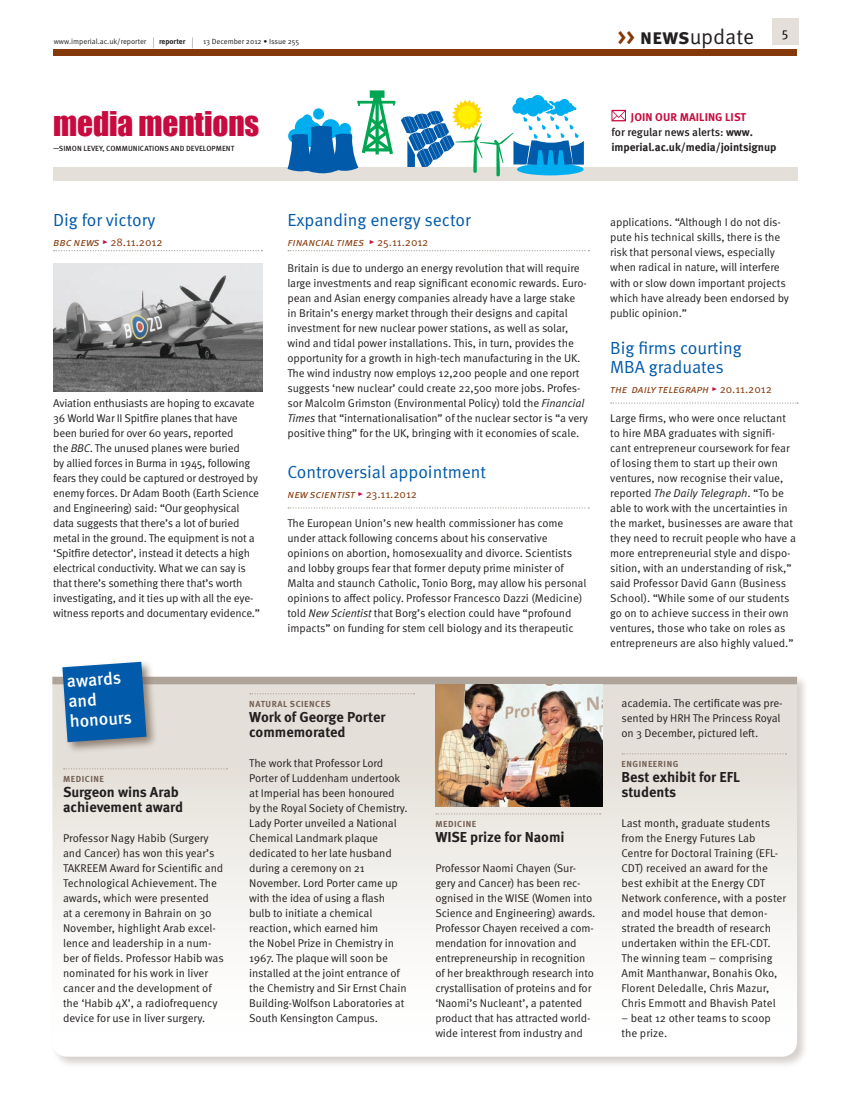
<style>
.page{position:relative;width:851px;height:1117px;background:#fff}
.page>*{position:absolute;margin:0;border:0;box-sizing:border-box;transform-origin:0 0}
.t1{font:31.25px "Impact";letter-spacing:-.005em;color:#c80b3e}
.t2{font:21.25px "Meta OT Norm";color:#231f20}
.t3{font:17.5px/18.8px "Meta OT Norm";letter-spacing:-.005em;color:#015aaa}
.t4{font:500 17.5px/20px "Meta OT";color:#fff}
.t5{font:700 14.38px/15px "Meta OT";letter-spacing:-.005em;color:#231f20}
.t6{font:13.12px "Meta OT Norm";color:#000}
.t7{font:11.25px/15px "Meta OT Norm";letter-spacing:-.01em;color:#231f20}
.t8{font:11.25px "Meta OT Norm Ita";letter-spacing:-.005em;color:#853809}
.t9{font:700 11.25px/15px "Meta OT";letter-spacing:.005em;color:#231f20}
.t10{font:11.25px "Meta OT Norm Ita";letter-spacing:-.01em;color:#231f20}
.t11{font:11.25px "Meta OT Norm";color:#853809}
.t12{font:700 8.75px "Meta OT";letter-spacing:.085em;color:#746053}
.t13{font:7.5px "Meta OT Norm";letter-spacing:-.005em;color:#231f20}
.t14{font:500 7.5px "Meta OT";letter-spacing:.005em;color:#231f20}
.t15{font:700 7.5px "Meta OT";color:#231f20}
.s1{font-size:11.25px}
.s2{font-family:"Meta OT Norm";font-weight:400;font-size:11.25px}
.s3{font-family:"Meta OT";font-weight:700;color:#853809}
.s4{font-family:"Meta OT";font-weight:700}
.s5{color:#c80b3e}
.s6{font-weight:500}
.s7{font-family:"Meta OT Norm Ita"}
.s8{font-family:"Meta OT Norm";color:#c80b3e}
.s9{font-family:"Meta OT Norm"}
</style>
<div class="page">
<div style="left:51px;top:674px;width:757px;height:394px;background:#afa49a;opacity:.5"></div>
<svg style="left:52px;top:684px;width:745px;height:372px"></svg>
<svg style="left:64px;top:768px;width:163px;height:1px"></svg>
<svg style="left:250px;top:693px;width:164px;height:1px"></svg>
<svg style="left:436px;top:813px;width:164px;height:1px"></svg>
<svg style="left:622px;top:753px;width:164px;height:1px"></svg>
<div style="left:52px;top:676px;width:745px;height:8px;background:#afa49a"></div>
<div style="left:60px;top:659px;width:99px;height:95px;background:#746053;opacity:.75"></div>
<svg style="left:62px;top:661px;width:84px;height:81px;background:#1b68ad"></svg>
<img style="left:435px;top:684px;width:168px;height:122px">
<svg style="left:288px;top:250px;width:301px;height:1px"></svg>
<svg style="left:288px;top:507px;width:301px;height:1px"></svg>
<svg style="left:54px;top:250px;width:208px;height:1px"></svg>
<svg style="left:611px;top:110px;width:15px;height:11px"></svg>
<svg style="left:610px;top:402px;width:188px;height:1px"></svg>
<img style="left:53px;top:263px;width:209px;height:128px">
<div style="left:53px;top:167px;width:744px;height:14px;background:#e4e0d9"></div>
<svg style="left:401px;top:95px;width:182px;height:82px"></svg>
<svg style="left:287px;top:90px;width:108px;height:84px"></svg>
<svg style="left:440px;top:123px;width:6px;height:12px"></svg>
<div style="left:771px;top:19px;width:27px;height:26px;background:#e4e0d9"></div>
<div style="left:54px;top:49px;width:743px;height:7px;background:#853809"></div>
<p class="t13" style="left:54px;top:37px;width:102px">www.imperial.ac.uk/reporter <span class="s1">|</span></p>
<p class="t15" style="left:159px;top:37px;width:35px">reporter <span class="s2">|</span></p>
<p class="t13" style="left:203px;top:37px;width:98px">13 December 2012 • Issue 255</p>
<h2 class="t2" style="left:617px;top:24px;width:138px"><span class="s3">&gt;&gt;</span> <span class="s4">news</span>update</h2>
<p class="t6" style="left:781px;top:24px;width:8px">5</p>
<h1 class="t1" style="left:53px;top:100px;width:207px">media mentions</h1>
<p class="t14" style="left:53px;top:144px;width:164px">—SIMON LEVEY, COMMUNICAT IONS AND DEVELOPME</p>
<p class="t14" style="left:226px;top:144px;width:9px">NT</p>
<p class="t9" style="left:611px;top:110px;width:166px;text-indent:20px"><span class="s5">Join our mailing list<br></span><span class="s6">FOR REGULAR NEWS ALERTS:</span> www. imperial.ac.uk/media/jointsignup</p>
<h3 class="t3" style="left:53px;top:211px;width:104px">Dig for victory</h3>
<p class="t11" style="left:53px;top:236px;width:111px"><span class="s7">bbc news</span> <span class="s5">▸</span> 28.11.2012</p>
<p class="t7" style="left:53px;top:395px;width:208px">Aviation enthusiasts are hoping to excavate 36 World War II Spitfire planes that have been buried for over 60 years, reported<br>the <span class="s7">BBC</span>. The unused planes were buried<br>by allied forces in Burma in 1945, following fears they could be captured or destroyed by enemy forces. Dr Adam Booth (Earth Science and Engineering) said: “Our geophysical data suggests that there’s a lot of buried metal in the ground. The equipment is not a ‘Spitfire detector’, instead it detects a high electrical conductivity. What we can say is that there’s something there that’s worth investigating, and it ties up with all the eye&shy;witness reports and documentary evidence.”</p>
<h3 class="t3" style="left:287px;top:211px;width:185px">Expanding energy sector</h3>
<p class="t8" style="left:287px;top:236px;width:142px">financial times <span class="s8">▸</span> <span class="s9">25.11.2012</span></p>
<p class="t7" style="left:287px;top:260px;width:302px">Britain is due to undergo an energy revolution that will require large investments and reap significant economic rewards. Euro&shy;pean and Asian energy companies already have a large stake<br>in Britain’s energy market through their designs and capital investment for new nuclear power stations, as well as solar, wind and tidal power installations. This, in turn, provides the opportunity for a growth in high-tech manufacturing in the UK.<br>The wind industry now employs 12,200 people and one report suggests ‘new nuclear’ could create 22,500 more jobs. Profes&shy;sor Malcolm Grimston (Environmental Policy) told the <span class="s7">Financial Times</span> that “internationalisation” of the nuclear sector is “a very positive thing” for the UK, bringing with it economies of scale.</p>
<h3 class="t3" style="left:287px;top:463px;width:200px">Controversial appointment</h3>
<p class="t8" style="left:287px;top:487px;width:131px">new scientist <span class="s8">▸</span> <span class="s9">23.11.2012</span></p>
<p class="t7" style="left:287px;top:515px;width:300px">The European Union’s new health commissioner has come under attack following concerns about his conservative opinions on abortion, homosexuality and divorce. Scientists and lobby groups fear that former deputy prime minister of Malta and staunch Catholic, Tonio Borg, may allow his personal opinions to affect policy. Professor Francesco Dazzi (Medicine) told <span class="s7">New Scientist</span> that Borg’s election could have “profound impacts” on funding for stem cell biology and its therapeutic</p>
<h3 class="t4" style="left:66px;top:671px;width:66px;rotate:-4deg">AWARDS<br>AND<br>HONOURS</h3>
<p class="t12" style="left:63px;top:773px;width:42px">medicine</p>
<p class="t5" style="left:63px;top:784px;width:121px">Surgeon wins Arab achievement award</p>
<p class="t7" style="left:63px;top:830px;width:162px">Professor Nagy Habib (Surgery and Cancer) has won this year’s<br>TAKREEM Award for Scientific and<br>Technological Achievement. The awards, which were presented<br>at a ceremony in Bahrain on 30<br>November, highlight Arab excel&shy;lence and leadership in a num&shy;ber of fields. Professor Habib was nominated for his work in liver cancer and the development of the ‘Habib 4X’, a radiofrequency device for use in liver surgery.</p>
<p class="t12" style="left:249px;top:698px;width:82px">natural sciences</p>
<p class="t5" style="left:249px;top:709px;width:138px">Work of George Porter commemorated</p>
<p class="t7" style="left:249px;top:755px;width:160px">The work that Professor Lord<br>Porter of Luddenham undertook at Imperial has been honoured by the Royal Society of Chemistry.<br>Lady Porter unveiled a National<br>Chemical Landmark plaque dedicated to her late husband during a ceremony on 21<br>November. Lord Porter came up with the idea of using a flash bulb to initiate a chemical reaction, which earned him<br>the Nobel Prize in Chemistry in<br>1967. The plaque will soon be installed at the joint entrance of the Chemistry and Sir Ernst Chain<br>Building-Wolfson Laboratories at<br>South Kensington Campus.</p>
<p class="t12" style="left:435px;top:818px;width:42px">medicine</p>
<p class="t5" style="left:435px;top:829px;width:131px">WISE prize for Naomi</p>
<p class="t7" style="left:435px;top:860px;width:162px">Professor Naomi Chayen (Sur&shy;gery and Cancer) has been rec&shy;ognised in the WISE (Women into<br>Science and Engineering) awards.<br>Professor Chayen received a com&shy;mendation for innovation and entrepreneurship in recognition of her breakthrough research into crystallisation of proteins and for ‘Naomi’s Nucleant’, a patented product that has attracted world&shy;wide interest from industry and</p>
<p class="t7" style="left:610px;top:215px;width:180px">applications. “Although I do not dis&shy;pute his technical skills, there is the risk that personal views, especially when radical in nature, will interfere with or slow down important projects which have already been endorsed by public opinion.”</p>
<h3 class="t3" style="left:610px;top:339px;width:133px">Big firms courting<br>MBA graduates</h3>
<p class="t8" style="left:610px;top:382px;width:163px">the daily telegraph <span class="s8">▸</span> <span class="s9">20.11.2012</span></p>
<p class="t7" style="left:610px;top:410px;width:181px">Large firms, who were once reluctant to hire MBA graduates with signifi&shy;cant entrepreneur coursework for fear of losing them to start up their own ventures, now recognise their value,</p>
<p class="t10" style="left:610px;top:486px;width:175px"><span class="s9">reported</span> The Daily Telegraph<span class="s9">. “To be</span></p>
<p class="t7" style="left:610px;top:500px;width:187px">able to work with the uncertainties in the market, businesses are aware that they need to recruit people who have a more entrepreneurial style and dispo&shy;sition, with an understanding of risk,” said Professor David Gann (Business School). “While some of our students go on to achieve success in their own ventures, those who take on roles as entrepreneurs are also highly valued.”</p>
<p class="t7" style="left:621px;top:695px;width:162px">academia. The certificate was pre&shy;sented by HRH The Princess Royal on 3 December, pictured left.</p>
<p class="t12" style="left:621px;top:758px;width:58px">engineering</p>
<p class="t5" style="left:621px;top:769px;width:106px">Best exhibit for EFL students</p>
<p class="t7" style="left:621px;top:815px;width:166px">Last month, graduate students from the Energy Futures Lab<br>Centre for Doctoral Training (EFL-<br>CDT) received an award for the best exhibit at the Energy CDT<br>Network conference, with a poster and model house that demon&shy;strated the breadth of research undertaken within the EFL-CDT.<br>The winning team – comprising<br>Amit Manthanwar, Bonahis Oko,<br>Florent Deledalle, Chris Mazur,<br>Chris Emmott and Bhavish Patel</p>
<p class="t7" style="left:621px;top:1010px;width:151px">– beat 12 other teams to scoop the prize.</p>
</div>
